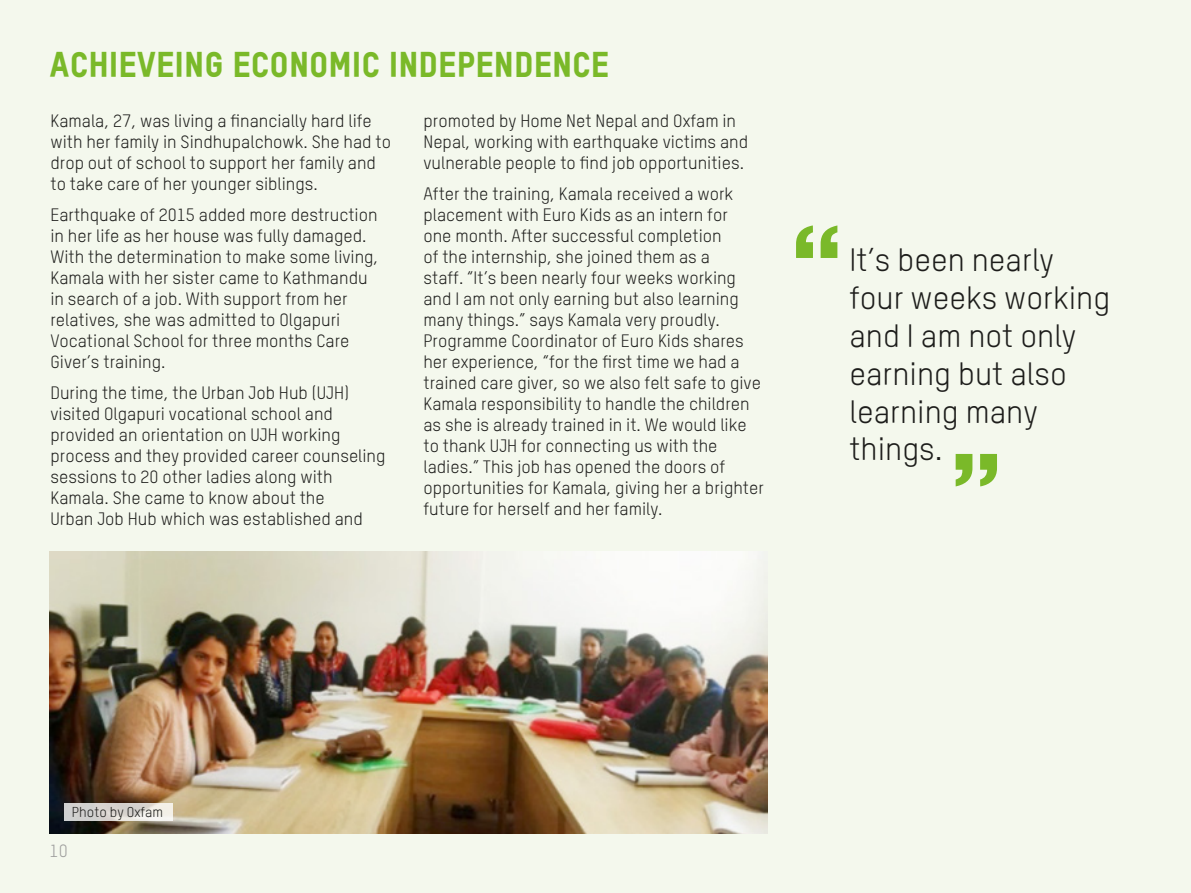
<style>
.page{position:relative;width:1191px;height:893px;background:#fff}
.page>*{position:absolute;margin:0;border:0;box-sizing:border-box;transform-origin:0 0}
.t1{font:35px "Oxfam TSTARPRO Headline";color:#7ab929}
.t2{font:31.5px/37.8px "Oxfam TSTARPRO";color:#1d1d1b}
.t3{font:17.5px/21px "Oxfam TSTARPRO";color:#1d1d1b}
.t4{font:17.5px "Oxfam TSTARPRO";color:#9d9d9c}
.t5{font:14px "Oxfam TSTARPRO";color:#1d1d1b}
</style>
<div class="page">
<div style="left:0;top:0;width:1190px;height:893px;background:#f4f8ed"></div>
<img style="left:50px;top:551px;width:717px;height:282px">
<svg style="left:64px;top:803px;width:108px;height:17px;fill:#d7d3d0"></svg>
<svg style="left:796px;top:225px;width:41px;height:33px"></svg>
<svg style="left:955px;top:454px;width:42px;height:32px"></svg>
<h1 class="t1" style="left:50px;top:38px;width:561px">ACHIEVEING ECONOMIC INDEPENDENCE</h1>
<p class="t3" style="left:50px;top:109px;width:342px">Kamala, 27, was living a financially hard life with her family in Sindhupalchowk. She had to drop out of school to support her family and to take care of her younger siblings.</p>
<p class="t3" style="left:50px;top:203px;width:329px">Earthquake of 2015 added more destruction in her life as her house was fully damaged.<br>With the determination to make some living, Kamala with her sister came to Kathmandu in search of a job. With support from her relatives, she was admitted to Olgapuri Vocational School for three months Care Giver’s training.</p>
<p class="t3" style="left:50px;top:381px;width:336px">During the time, the Urban Job Hub (UJH) visited Olgapuri vocational school and provided an orientation on UJH working process and they provided career counseling sessions to 20 other ladies along with Kamala. She came to know about the<br>Urban Job Hub which was established and</p>
<p class="t3" style="left:423px;top:109px;width:326px">promoted by Home Net Nepal and Oxfam in<br>Nepal, working with earthquake victims and vulnerable people to find job opportunities.</p>
<p class="t3" style="left:423px;top:182px;width:342px">After the training, Kamala received a work placement with Euro Kids as an intern for<br>one month. After successful completion<br>of the internship, she joined them as a<br>staff. “It’s been nearly four weeks working and I am not only earning but also learning many things.” says Kamala very proudly.<br>Programme Coordinator of Euro Kids shares her experience, “for the first time we had a trained care giver, so we also felt safe to give Kamala responsibility to handle the children as she is already trained in it. We would like to thank UJH for connecting us with the ladies.” This job has opened the doors of opportunities for Kamala, giving her a brighter future for herself and her family.</p>
<h2 class="t2" style="left:849px;top:239px;width:262px">It’s been nearly four weeks working and I am not only earning but also learning many things.</h2>
<p class="t5" style="left:72px;top:802px;width:93px">Photo by Oxfam</p>
<p class="t4" style="left:50px;top:838px;width:20px">10</p>
</div>
